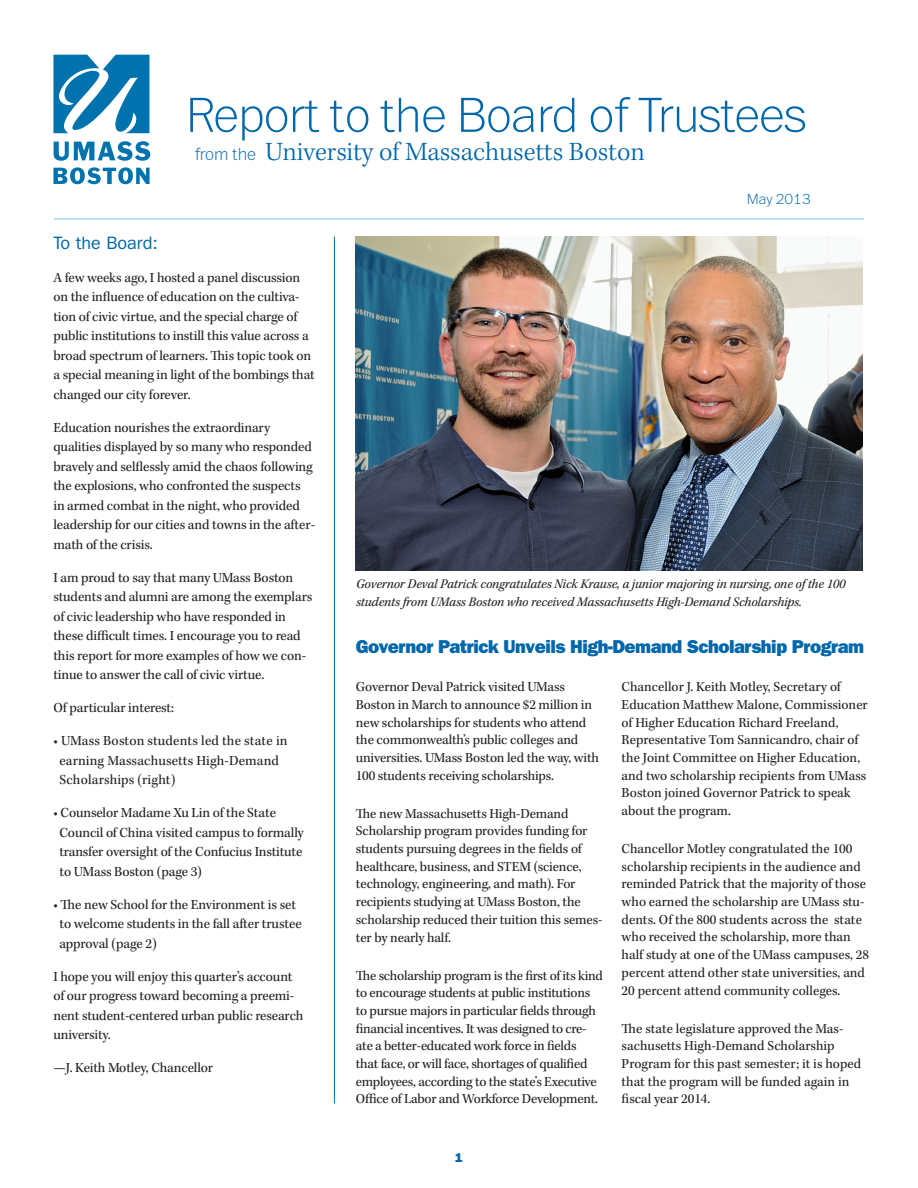
<style>
.page{position:relative;width:918px;height:1188px;background:#fff}
.page>*{position:absolute;margin:0;border:0;box-sizing:border-box;transform-origin:0 0}
.t1{font:100 51px "Franklin ITC Std";letter-spacing:-.01em;color:#0067aa}
.t2{font:300 27px "Kepler Std";letter-spacing:-.005em;color:#0067aa}
.t3{font:18.75px "ITC Franklin Gothic Std Hvy";letter-spacing:-.025em;color:#0067aa}
.t4{font:18px "ITC Franklin Gothic Std";color:#0067aa}
.t5{font:100 15px "Franklin ITC Std";color:#0067aa}
.t6{font:14.25px/19.5px "Kepler Std";letter-spacing:-.01em;color:#231f20}
.t7{font:14.25px/19.5px "Kepler Std";letter-spacing:.01em;color:#231f20}
.t8{font:14.1px/17.7px "Kepler Std";letter-spacing:-.005em;color:#231f20}
.t9{font:italic 13.5px/18px "Kepler Std";letter-spacing:-.01em;color:#231f20}
.t10{font:12.75px "ITC Franklin Gothic Std Hvy";color:#0067aa}
.s1{font-family:"Franklin ITC Std";font-weight:100;font-size:18px}
</style>
<div class="page">
<svg style="left:53px;top:55px;width:96px;height:78px"></svg>
<svg style="left:54px;top:141px;width:96px;height:20px"></svg>
<svg style="left:53px;top:167px;width:97px;height:17px"></svg>
<hr style="left:54px;top:218px;width:810px;height:2px;background:#a3d8f4">
<hr style="left:334px;top:237px;width:1px;height:867px;background:#0067aa">
<img style="left:356px;top:237px;width:507px;height:334px">
<h1 class="t1" style="left:186px;top:90px;width:622px">Report to the Board of Trustees</h1>
<h2 class="t2" style="left:195px;top:137px;width:451px"><span class="s1">from the</span> University of Massachusetts Boston</h2>
<p class="t5" style="left:747px;top:192px;width:66px">May 2013</p>
<p class="t4" style="left:53px;top:232px;width:106px">To the Board:</p>
<p class="t6" style="left:53px;top:268px;width:263px">A few weeks ago, I hosted a panel discussion on the influence of education on the cultiva&shy;tion of civic virtue, and the special charge of public institutions to instill this value across a broad spectrum of learners. This topic took on a special meaning in light of the bombings that changed our city forever.</p>
<p class="t6" style="left:53px;top:418px;width:263px">Education nourishes the extraordinary qualities displayed by so many who responded bravely and selflessly amid the chaos following the explosions, who confronted the suspects in armed combat in the night, who provided leadership for our cities and towns in the after&shy;math of the crisis.</p>
<p class="t6" style="left:53px;top:568px;width:260px">I am proud to say that many UMass Boston students and alumni are among the exemplars of civic leadership who have responded in these difficult times. I encourage you to read this report for more examples of how we con&shy;tinue to answer the call of civic virtue.</p>
<p class="t6" style="left:53px;top:699px;width:122px">Of particular interest:</p>
<p class="t7" style="left:59px;top:732px;width:230px;text-indent:-6px">• UMass Boston students led the state in earning Massachusetts High-Demand<br>Scholarships (right)</p>
<p class="t6" style="left:59px;top:804px;width:246px;text-indent:-6px">• Counselor Madame Xu Lin of the State Council of China visited campus to formally transfer oversight of the Confucius Institute to UMass Boston (page 3)</p>
<p class="t6" style="left:59px;top:895px;width:244px;text-indent:-6px">• The new School for the Environment is set to welcome students in the fall after trustee approval (page 2)</p>
<p class="t6" style="left:53px;top:967px;width:251px">I hope you will enjoy this quarter’s account of our progress toward becoming a preemi&shy;nent student-centered urban public research university.</p>
<p class="t6" style="left:53px;top:1059px;width:161px">—J. Keith Motley, Chancellor</p>
<p class="t9" style="left:356px;top:575px;width:491px">Governor Deval Patrick congratulates Nick Krause, a junior majoring in nursing, one of the 100 students from UMass Boston who received Massachusetts High-Demand Scholarships.</p>
<h3 class="t3" style="left:356px;top:636px;width:510px">Governor Patrick Unveils High-Demand Scholarship Program</h3>
<p class="t8" style="left:356px;top:679px;width:245px">Governor Deval Patrick visited UMass Boston in March to announce $2 million in new scholarships for students who attend the commonwealth’s public colleges and universities. UMass Boston led the way, with 100 students receiving scholarships.</p>
<p class="t8" style="left:356px;top:805px;width:248px">The new Massachusetts High-Demand Scholarship program provides funding for students pursuing degrees in the fields of healthcare, business, and STEM (science, technology, engineering, and math). For recipients studying at UMass Boston, the scholarship reduced their tuition this semes&shy;ter by nearly half.</p>
<p class="t8" style="left:356px;top:967px;width:249px">The scholarship program is the first of its kind to encourage students at public institutions to pursue majors in particular fields through financial incentives. It was designed to cre&shy;ate a better-educated work force in fields<br>that face, or will face, shortages of qualified employees, according to the state’s Executive Office of Labor and Workforce Development.</p>
<p class="t8" style="left:622px;top:678px;width:248px">Chancellor J. Keith Motley, Secretary of Education Matthew Malone, Commissioner of Higher Education Richard Freeland, Representative Tom Sannicandro, chair of the Joint Committee on Higher Education, and two scholarship recipients from UMass Boston joined Governor Patrick to speak about the program.</p>
<p class="t8" style="left:622px;top:840px;width:249px">Chancellor Motley congratulated the 100 scholarship recipients in the audience and reminded Patrick that the majority of those who earned the scholarship are UMass stu&shy;dents. Of the 800 students across the state who received the scholarship, more than half study at one of the UMass campuses, 28 percent attend other state universities, and 20 percent attend community colleges.</p>
<p class="t8" style="left:622px;top:1020px;width:241px">The state legislature approved the Mas&shy;sachusetts High-Demand Scholarship Program for this past semester; it is hoped that the program will be funded again in fiscal year 2014.</p>
<p class="t10" style="left:455px;top:1150px;width:9px">1</p>
</div>
